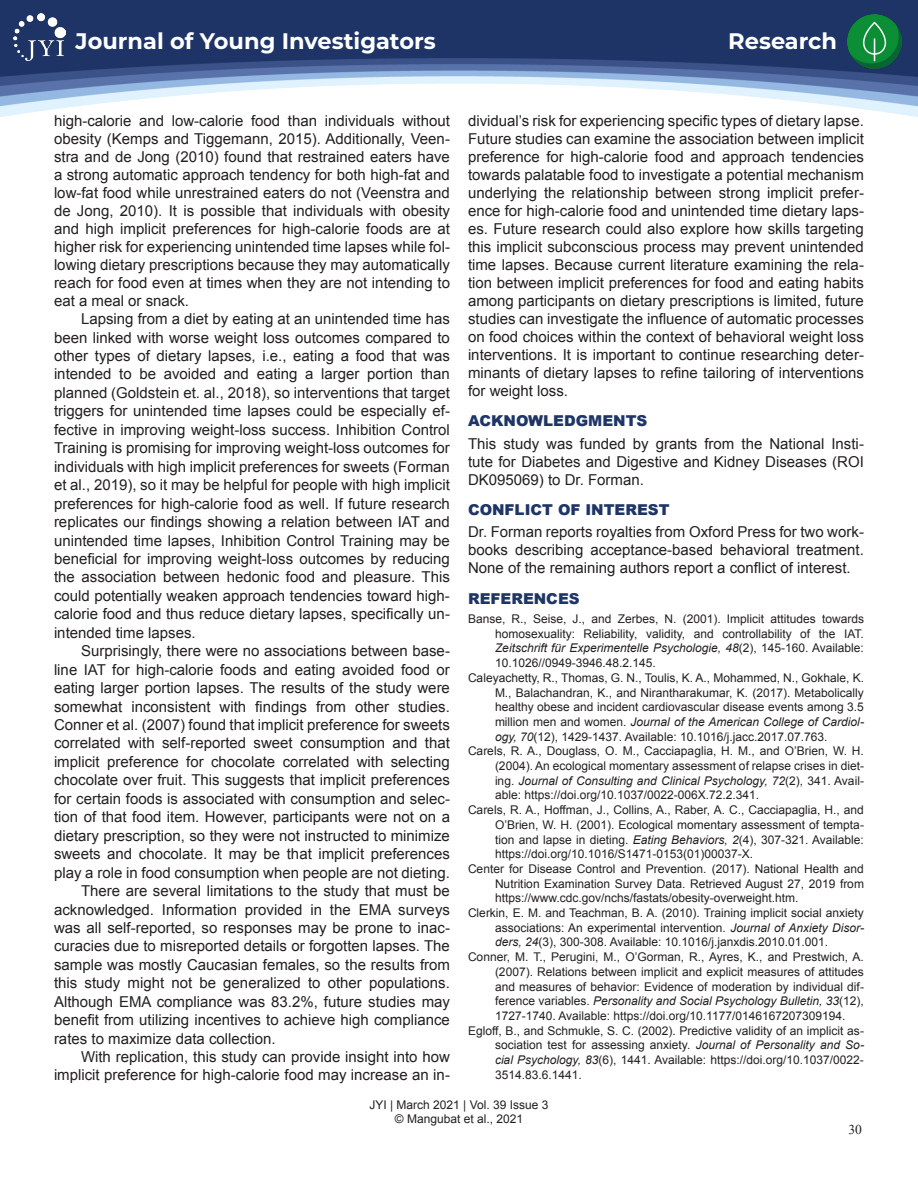
<style>
.page{position:relative;width:918px;height:1188px;background:#fff}
.page>*{position:absolute;margin:0;border:0;box-sizing:border-box;transform-origin:0 0}
.t1{font:700 22.5px "Montserrat";color:#fff}
.t2{font:15px/18px "Arial";color:#231f20;text-align:justify}
.t3{font:900 15px "Arial";color:#1e3566}
.t4{font:13.5px "Times New Roman";color:#231f20}
.t5{font:12px/14.4px "Arial";color:#231f20;text-align:center}
.t6{font:italic 12px "Arial";color:#231f20}
.s1{font-style:normal}
.s2{font-style:italic}
</style>
<div class="page">
<div style="left:0;top:0;width:918px;height:22px;background:#1f3466"></div>
<img style="left:0;top:22px;width:918px;height:95px">
<img style="left:847px;top:14px;width:55px;height:55px">
<img style="left:14px;top:14px;width:51px;height:47px">
<h1 class="t1" style="left:76px;top:25px;width:362px">Journal of Young Investigators</h1>
<h1 class="t1" style="left:728px;top:25px;width:110px">Research</h1>
<p class="t2" style="left:54px;top:112px;width:398px">high-calorie and low-calorie food than individuals without obesity (Kemps and Tiggemann, 2015). Additionally, Veen&shy;stra and de Jong (2010) found that restrained eaters have a strong automatic approach tendency for both high-fat and low-fat food while unrestrained eaters do not (Veenstra and de Jong, 2010). It is possible that individuals with obesity and high implicit preferences for high-calorie foods are at higher risk for experiencing unintended time lapses while fol&shy;lowing dietary prescriptions because they may automatically reach for food even at times when they are not intending to eat a meal or snack.</p>
<p class="t2" style="left:54px;top:310px;width:397px;line-height:18.5px;text-indent:27px">Lapsing from a diet by eating at an unintended time has been linked with worse weight loss outcomes compared to other types of dietary lapses, i.e., eating a food that was intended to be avoided and eating a larger portion than planned (Goldstein et. al., 2018), so interventions that target triggers for unintended time lapses could be especially ef&shy;fective in improving weight-loss success. Inhibition Control Training is promising for improving weight-loss outcomes for individuals with high implicit preferences for sweets (Forman et al., 2019), so it may be helpful for people with high implicit preferences for high-calorie food as well. If future research replicates our findings showing a relation between IAT and unintended time lapses, Inhibition Control Training may be beneficial for improving weight-loss outcomes by reducing the association between hedonic food and pleasure. This could potentially weaken approach tendencies toward high&shy;calorie food and thus reduce dietary lapses, specifically un&shy;intended time lapses.</p>
<p class="t2" style="left:81px;top:642px;width:370px">Surprisingly, there were no associations between base-</p>
<p class="t2" style="left:54px;top:661px;width:397px">line IAT for high-calorie foods and eating avoided food or</p>
<p class="t2" style="left:54px;top:679px;width:398px">eating larger portion lapses. The results of the study were</p>
<p class="t2" style="left:54px;top:697px;width:397px">somewhat inconsistent with findings from other studies.</p>
<p class="t2" style="left:54px;top:716px;width:397px">Conner et al. (2007) found that implicit preference for sweets</p>
<p class="t2" style="left:54px;top:734px;width:397px">correlated with self-reported sweet consumption and that</p>
<p class="t2" style="left:54px;top:753px;width:397px">implicit preference for chocolate correlated with selecting</p>
<p class="t2" style="left:54px;top:771px;width:397px">chocolate over fruit. This suggests that implicit preferences</p>
<p class="t2" style="left:54px;top:790px;width:397px">for certain foods is associated with consumption and selec-</p>
<p class="t2" style="left:54px;top:808px;width:398px">tion of that food item. However, participants were not on a</p>
<p class="t2" style="left:54px;top:827px;width:397px">dietary prescription, so they were not instructed to minimize</p>
<p class="t2" style="left:54px;top:845px;width:397px">sweets and chocolate. It may be that implicit preferences</p>
<p class="t2" style="left:54px;top:864px;width:398px">play a role in food consumption when people are not dieting.</p>
<p class="t2" style="left:81px;top:882px;width:370px">There are several limitations to the study that must be</p>
<p class="t2" style="left:54px;top:900px;width:398px">acknowledged. Information provided in the EMA surveys</p>
<p class="t2" style="left:54px;top:919px;width:397px">was all self-reported, so responses may be prone to inac-</p>
<p class="t2" style="left:54px;top:937px;width:397px">curacies due to misreported details or forgotten lapses. The</p>
<p class="t2" style="left:54px;top:956px;width:398px">sample was mostly Caucasian females, so the results from</p>
<p class="t2" style="left:54px;top:974px;width:397px">this study might not be generalized to other populations.</p>
<p class="t2" style="left:54px;top:993px;width:398px">Although EMA compliance was 83.2%, future studies may</p>
<p class="t2" style="left:54px;top:1011px;width:397px">benefit from utilizing incentives to achieve high compliance</p>
<p class="t2" style="left:54px;top:1030px;width:223px">rates to maximize data collection.</p>
<p class="t2" style="left:81px;top:1048px;width:370px">With replication, this study can provide insight into how</p>
<p class="t2" style="left:54px;top:1066px;width:397px">implicit preference for high-calorie food may increase an in-</p>
<p class="t2" style="left:468px;top:112px;width:397px">dividual’s risk for experiencing specific types of dietary lapse.<br>Future studies can examine the association between implicit preference for high-calorie food and approach tendencies towards palatable food to investigate a potential mechanism underlying the relationship between strong implicit prefer&shy;ence for high-calorie food and unintended time dietary laps&shy;es. Future research could also explore how skills targeting this implicit subconscious process may prevent unintended time lapses. Because current literature examining the rela&shy;tion between implicit preferences for food and eating habits among participants on dietary prescriptions is limited, future studies can investigate the influence of automatic processes on food choices within the context of behavioral weight loss interventions. It is important to continue researching deter&shy;minants of dietary lapses to refine tailoring of interventions for weight loss.</p>
<p class="t3" style="left:468px;top:410px;width:181px">ACKNOWLEDGMENTS</p>
<p class="t2" style="left:468px;top:434px;width:397px">This study was funded by grants from the National Insti&shy;tute for Diabetes and Digestive and Kidney Diseases (ROI DK095069) to Dr. Forman.</p>
<p class="t3" style="left:468px;top:499px;width:203px">CONFLICT OF INTEREST</p>
<p class="t2" style="left:468px;top:523px;width:398px">Dr. Forman reports royalties from Oxford Press for two work&shy;books describing acceptance-based behavioral treatment.<br>None of the remaining authors report a conflict of interest.</p>
<p class="t3" style="left:468px;top:588px;width:113px">REFERENCES</p>
<p class="t5" style="left:468px;top:612px;width:398px">Banse, R., Seise, J., and Zerbes, N. (2001). Implicit attitudes towards</p>
<p class="t5" style="left:495px;top:626px;width:370px">homosexuality: Reliability, validity, and controllability of the IAT.</p>
<p class="t6" style="left:495px;top:640px;width:370px">Zeitschrift für Experimentelle Psychologie, 48<span class="s1">(2), 145-160. Available:</span></p>
<p class="t5" style="left:495px;top:656px;width:162px">10.1026//0949-3946.48.2.145.</p>
<p class="t5" style="left:468px;top:671px;width:398px">Caleyachetty, R., Thomas, G. N., Toulis, K. A., Mohammed, N., Gokhale, K.</p>
<p class="t5" style="left:495px;top:685px;width:370px">M., Balachandran, K., and Nirantharakumar, K. (2017). Metabolically</p>
<p class="t5" style="left:495px;top:700px;width:370px">healthy obese and incident cardiovascular disease events among 3.5</p>
<p class="t6" style="left:495px;top:714px;width:371px"><span class="s1">million men and women.</span> Journal of the American College of Cardiol-</p>
<p class="t5" style="left:495px;top:729px;width:334px"><span class="s2">ogy, 70</span>(12), 1429-1437. Available: 10.1016/j.jacc.2017.07.763.</p>
<p class="t5" style="left:468px;top:744px;width:397px">Carels, R. A., Douglass, O. M., Cacciapaglia, H. M., and O’Brien, W. H.</p>
<p class="t5" style="left:495px;top:759px;width:370px">(2004). An ecological momentary assessment of relapse crises in diet-</p>
<p class="t6" style="left:495px;top:773px;width:370px"><span class="s1">ing.</span> Journal of Consulting and Clinical Psychology, 72<span class="s1">(2), 341. Avail-</span></p>
<p class="t5" style="left:495px;top:788px;width:266px">able: https://doi.org/10.1037/0022-006X.72.2.341.</p>
<p class="t5" style="left:468px;top:803px;width:397px">Carels, R. A., Hoffman, J., Collins, A., Raber, A. C., Cacciapaglia, H., and</p>
<p class="t5" style="left:495px;top:818px;width:370px">O’Brien, W. H. (2001). Ecological momentary assessment of tempta-</p>
<p class="t5" style="left:495px;top:832px;width:370px">tion and lapse in dieting. <span class="s2">Eating Behaviors, 2</span>(4), 307-321. Available:</p>
<p class="t5" style="left:495px;top:847px;width:260px">https://doi.org/10.1016/S1471-0153(01)00037-X.</p>
<p class="t5" style="left:468px;top:862px;width:397px">Center for Disease Control and Prevention. (2017). National Health and</p>
<p class="t5" style="left:495px;top:876px;width:371px">Nutrition Examination Survey Data. Retrieved August 27, 2019 from</p>
<p class="t5" style="left:495px;top:891px;width:305px">https://www.cdc.gov/nchs/fastats/obesity-overweight.htm.</p>
<p class="t5" style="left:468px;top:906px;width:397px">Clerkin, E. M. and Teachman, B. A. (2010). Training implicit social anxiety</p>
<p class="t5" style="left:495px;top:920px;width:371px">associations: An experimental intervention. <span class="s2">Journal of Anxiety Disor-</span></p>
<p class="t5" style="left:495px;top:935px;width:335px"><span class="s2">ders, 24</span>(3), 300-308. Available: 10.1016/j.janxdis.2010.01.001.</p>
<p class="t5" style="left:468px;top:950px;width:398px">Conner, M. T., Perugini, M., O’Gorman, R., Ayres, K., and Prestwich, A.</p>
<p class="t5" style="left:495px;top:965px;width:370px">(2007). Relations between implicit and explicit measures of attitudes</p>
<p class="t5" style="left:495px;top:979px;width:370px">and measures of behavior: Evidence of moderation by individual dif-</p>
<p class="t6" style="left:495px;top:993px;width:370px"><span class="s1">ference variables.</span> Personality and Social Psychology Bulletin, 33<span class="s1">(12),</span></p>
<p class="t5" style="left:495px;top:1009px;width:352px">1727-1740. Available: https://doi.org/10.1177/0146167207309194.</p>
<p class="t5" style="left:468px;top:1023px;width:397px">Egloff, B., and Schmukle, S. C. (2002). Predictive validity of an implicit as-</p>
<p class="t5" style="left:495px;top:1038px;width:371px">sociation test for assessing anxiety. <span class="s2">Journal of Personality and So-</span></p>
<p class="t5" style="left:495px;top:1053px;width:370px"><span class="s2">cial Psychology, 83</span>(6), 1441. Available: https://doi.org/10.1037/0022-</p>
<p class="t5" style="left:495px;top:1067px;width:88px">3514.83.6.1441.</p>
<p class="t5" style="left:370px;top:1098px;width:180px">JYI | March 2021 | Vol. 39 Issue 3 © Mangubat et al., 2021</p>
<p class="t4" style="left:848px;top:1120px;width:15px">30</p>
</div>
